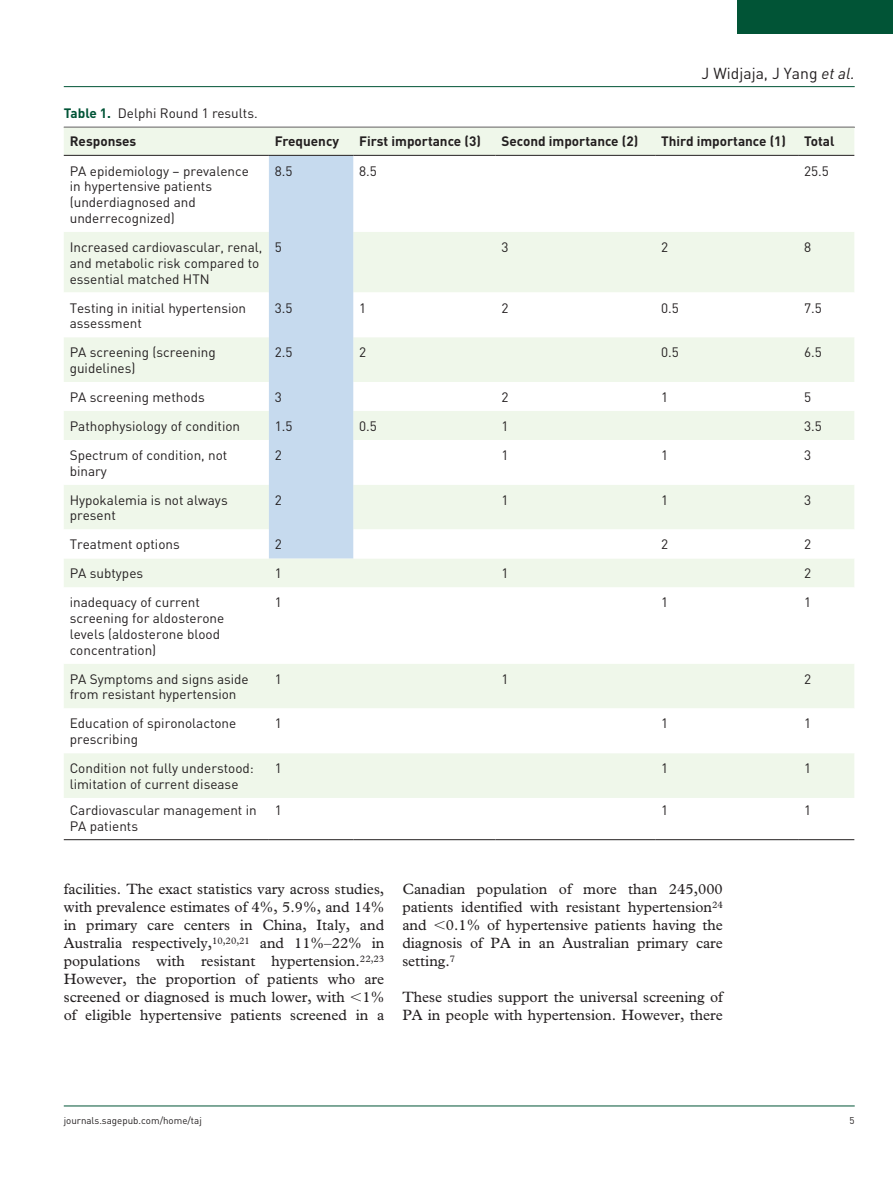
<style>
.page{position:relative;width:893px;height:1191px;background:#fff}
.page>*{position:absolute;margin:0;border:0;box-sizing:border-box;transform-origin:0 0}
.t1{font:15.75px "DIN";color:#231f20}
.t2{font:15px/18px "Plantin Std";color:#231f20;text-align:justify}
.t3{font:13.5px/15.8px "DIN";color:#231f20}
.t4{font:700 13.5px "DIN";color:#231f20}
.t5{font:9.75px "DIN";color:#231f20}
.s1{font-weight:700;color:#015436}
.s2{font-weight:700}
.s3{font-style:italic}
</style>
<div class="page">
<hr style="left:64px;top:86px;width:791px;height:1px;background:#015436">
<hr style="left:64px;top:1105px;width:791px;height:1px;background:#015436">
<div style="left:738px;top:0;width:155px;height:34px;background:#015436"></div>
<hr style="left:64px;top:127px;width:791px;height:1px;background:#231f20">
<div style="left:64px;top:128px;width:790px;height:27px;background:#eff7ea"></div>
<svg style="left:64px;top:156px;width:790px;height:642px"></svg>
<div style="left:269px;top:156px;width:84px;height:402px;background:#c6daee"></div>
<hr style="left:64px;top:155px;width:205px;height:1px;background:#231f20">
<hr style="left:269px;top:155px;width:84px;height:1px;background:#231f20">
<hr style="left:353px;top:155px;width:142px;height:1px;background:#231f20">
<hr style="left:495px;top:155px;width:160px;height:1px;background:#231f20">
<hr style="left:655px;top:155px;width:143px;height:1px;background:#231f20">
<hr style="left:798px;top:155px;width:56px;height:1px;background:#231f20">
<hr style="left:64px;top:839px;width:205px;height:1px;background:#231f20">
<hr style="left:269px;top:839px;width:84px;height:1px;background:#231f20">
<hr style="left:353px;top:839px;width:142px;height:1px;background:#231f20">
<hr style="left:495px;top:839px;width:160px;height:1px;background:#231f20">
<hr style="left:655px;top:839px;width:143px;height:1px;background:#231f20">
<hr style="left:798px;top:839px;width:56px;height:1px;background:#231f20">
<p class="t3" style="left:70px;top:98px;width:189px;line-height:28.5px;text-indent:-6px"><span class="s1">Table 1.</span> Delphi Round 1 results.<br><span class="s2">Responses</span></p>
<p class="t1" style="left:702px;top:63px;width:155px">J Widjaja, J Yang <span class="s3">et al.</span></p>
<p class="t4" style="left:275px;top:133px;width:66px">Frequency</p>
<p class="t4" style="left:359px;top:133px;width:123px">First importance (3)</p>
<p class="t4" style="left:501px;top:133px;width:138px">Second importance (2)</p>
<p class="t4" style="left:661px;top:133px;width:126px">Third importance (1)</p>
<p class="t4" style="left:804px;top:133px;width:32px">Total</p>
<p class="t3" style="left:70px;top:163px;width:181px">PA epidemiology – prevalence in hypertensive patients (underdiagnosed and underrecognized)</p>
<p class="t3" style="left:275px;top:163px;width:19px">8.5</p>
<p class="t3" style="left:359px;top:163px;width:19px">8.5</p>
<p class="t3" style="left:804px;top:163px;width:26px">25.5</p>
<p class="t3" style="left:70px;top:239px;width:194px">Increased cardiovascular, renal, and metabolic risk compared to essential matched HTN</p>
<p class="t3" style="left:275px;top:239px;width:9px">5</p>
<p class="t3" style="left:501px;top:239px;width:9px">3</p>
<p class="t3" style="left:661px;top:239px;width:9px">2</p>
<p class="t3" style="left:804px;top:239px;width:9px">8</p>
<p class="t3" style="left:70px;top:299px;width:178px">Testing in initial hypertension assessment</p>
<p class="t3" style="left:275px;top:299px;width:19px">3.5</p>
<p class="t3" style="left:359px;top:299px;width:9px">1</p>
<p class="t3" style="left:501px;top:299px;width:9px">2</p>
<p class="t3" style="left:661px;top:299px;width:19px">0.5</p>
<p class="t3" style="left:804px;top:299px;width:19px">7.5</p>
<p class="t3" style="left:70px;top:344px;width:147px">PA screening (screening guidelines)</p>
<p class="t3" style="left:275px;top:344px;width:19px">2.5</p>
<p class="t3" style="left:359px;top:344px;width:9px">2</p>
<p class="t3" style="left:661px;top:344px;width:19px">0.5</p>
<p class="t3" style="left:804px;top:344px;width:19px">6.5</p>
<p class="t3" style="left:70px;top:389px;width:136px">PA screening methods</p>
<p class="t3" style="left:275px;top:389px;width:9px">3</p>
<p class="t3" style="left:501px;top:389px;width:9px">2</p>
<p class="t3" style="left:661px;top:389px;width:9px">1</p>
<p class="t3" style="left:804px;top:389px;width:9px">5</p>
<p class="t3" style="left:70px;top:418px;width:172px">Pathophysiology of condition</p>
<p class="t3" style="left:275px;top:418px;width:19px">1.5</p>
<p class="t3" style="left:359px;top:418px;width:19px">0.5</p>
<p class="t3" style="left:501px;top:418px;width:9px">1</p>
<p class="t3" style="left:804px;top:418px;width:19px">3.5</p>
<p class="t3" style="left:70px;top:447px;width:159px">Spectrum of condition, not binary</p>
<p class="t3" style="left:275px;top:447px;width:9px">2</p>
<p class="t3" style="left:501px;top:447px;width:9px">1</p>
<p class="t3" style="left:661px;top:447px;width:9px">1</p>
<p class="t3" style="left:804px;top:447px;width:9px">3</p>
<p class="t3" style="left:70px;top:492px;width:159px">Hypokalemia is not always present</p>
<p class="t3" style="left:275px;top:492px;width:9px">2</p>
<p class="t3" style="left:501px;top:492px;width:9px">1</p>
<p class="t3" style="left:661px;top:492px;width:9px">1</p>
<p class="t3" style="left:804px;top:492px;width:9px">3</p>
<p class="t3" style="left:70px;top:536px;width:112px">Treatment options</p>
<p class="t3" style="left:275px;top:536px;width:9px">2</p>
<p class="t3" style="left:661px;top:536px;width:9px">2</p>
<p class="t3" style="left:804px;top:536px;width:9px">2</p>
<p class="t3" style="left:70px;top:565px;width:75px">PA subtypes</p>
<p class="t3" style="left:275px;top:565px;width:9px">1</p>
<p class="t3" style="left:501px;top:565px;width:9px">1</p>
<p class="t3" style="left:804px;top:565px;width:9px">2</p>
<p class="t3" style="left:70px;top:594px;width:156px">inadequacy of current screening for aldosterone levels (aldosterone blood concentration)</p>
<p class="t3" style="left:275px;top:594px;width:9px">1</p>
<p class="t3" style="left:661px;top:594px;width:9px">1</p>
<p class="t3" style="left:804px;top:594px;width:9px">1</p>
<p class="t3" style="left:70px;top:670px;width:181px">PA Symptoms and signs aside from resistant hypertension</p>
<p class="t3" style="left:275px;top:670px;width:9px">1</p>
<p class="t3" style="left:501px;top:670px;width:9px">1</p>
<p class="t3" style="left:804px;top:670px;width:9px">2</p>
<p class="t3" style="left:70px;top:715px;width:168px">Education of spironolactone prescribing</p>
<p class="t3" style="left:275px;top:715px;width:9px">1</p>
<p class="t3" style="left:661px;top:715px;width:9px">1</p>
<p class="t3" style="left:804px;top:715px;width:9px">1</p>
<p class="t3" style="left:70px;top:760px;width:186px">Condition not fully understood: limitation of current disease</p>
<p class="t3" style="left:275px;top:760px;width:9px">1</p>
<p class="t3" style="left:661px;top:760px;width:9px">1</p>
<p class="t3" style="left:804px;top:760px;width:9px">1</p>
<p class="t3" style="left:70px;top:802px;width:189px">Cardiovascular management in<br>PA patients</p>
<p class="t3" style="left:275px;top:802px;width:9px">1</p>
<p class="t3" style="left:661px;top:802px;width:9px">1</p>
<p class="t3" style="left:804px;top:802px;width:9px">1</p>
<p class="t2" style="left:64px;top:880px;width:322px">facilities. The exact statistics vary across studies, with prevalence estimates of 4%, 5.9%, and 14% in primary care centers in China, Italy, and Australia respectively,<sup>10,20,21</sup> and 11%–22% in populations with resistant hypertension.<sup>22,23<br></sup>However, the proportion of patients who are screened or diagnosed is much lower, with 1% of eligible hypertensive patients screened in a</p>
<p class="t2" style="left:402px;top:880px;width:322px">Canadian population of more than 245,000 patients identified with resistant hypertension<sup>24 </sup>and</p>
<p class="t2" style="left:402px;top:916px;width:322px;text-indent:44px">0.1% of hypertensive patients having the diagnosis of PA in an Australian primary care setting.<sup>7</sup></p>
<p class="t2" style="left:402px;top:988px;width:322px">These studies support the universal screening of<br>PA in people with hypertension. However, there</p>
<p class="t5" style="left:64px;top:1114px;width:140px">journals.sagepub.com/home/taj</p>
<p class="t5" style="left:850px;top:1114px;width:7px">5</p>
</div>
